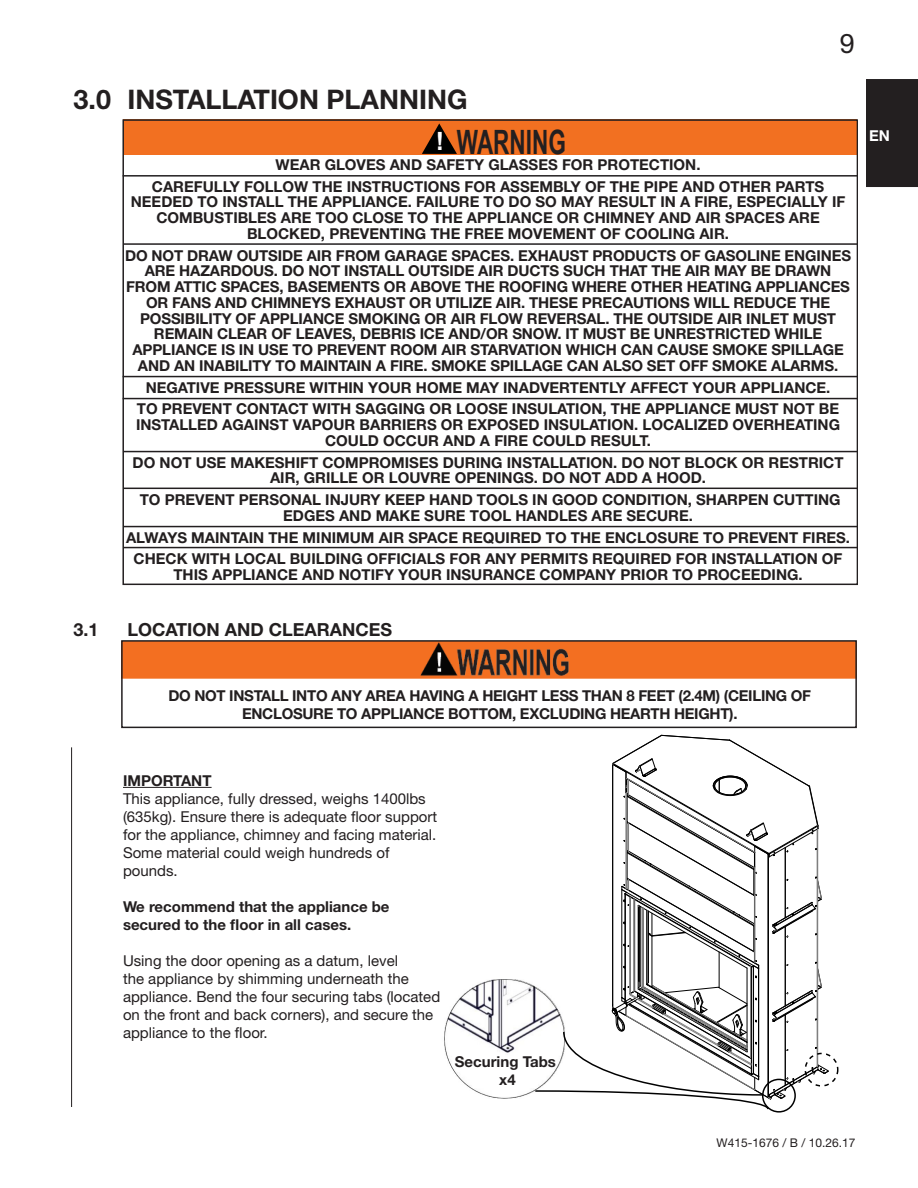
<style>
.page{position:relative;width:918px;height:1188px;background:#fff}
.page>*{position:absolute;margin:0;border:0;box-sizing:border-box;transform-origin:0 0}
.t1{font:700 33.6px "Arial Narrow";color:#231f20;scale:.82 1}
.t2{font:700 27px "Helvetica Neue";color:#231f20}
.t3{font:27px "Helvetica Neue";color:#231f20}
.t4{font:700 18px "Helvetica Neue";color:#231f20}
.Warning_Text{font:700 15px/15.8px "Helvetica Neue";color:#231f20;text-align:center}
.Main_text{font:15px/18px "Helvetica Neue";color:#231f20}
.Warning_Text-2{font:700 15px/18px "Helvetica Neue";letter-spacing:-.02em;color:#231f20;text-align:center}
.Main_text-2{font:700 15px/18px "Helvetica Neue";color:#231f20}
.t5{font:700 15px "Helvetica Neue";color:#fff}
.t6{font:12px "Helvetica Neue";color:#231f20}
.s1{font-family:"Arial";font-size:25.2px;color:#fff}
</style>
<div class="page">
<div style="left:866px;top:79px;width:52px;height:108px;background:#231f20"></div>
<div style="left:805px;top:1053px;width:33px;height:34px;border:2px dashed #000;border-radius:50%"></div>
<div style="left:762px;top:1079px;width:34px;height:34px;border:2px solid #000;border-radius:50%"></div>
<img style="left:444px;top:979px;width:90px;height:120px">
<svg style="left:534px;top:734px;width:295px;height:377px"></svg>
<div style="left:123px;top:119px;width:734px;height:36px;background:#f27021"></div>
<svg style="left:422px;top:123px;width:35px;height:31px"></svg>
<hr style="left:123px;top:243px;width:734px;height:2px;background:#231f20">
<hr style="left:123px;top:376px;width:734px;height:1px;background:#231f20">
<hr style="left:123px;top:398px;width:734px;height:1px;background:#231f20">
<hr style="left:123px;top:175px;width:734px;height:2px;background:#231f20">
<div style="left:122px;top:119px;width:735px;height:466px;border:2px solid #231f20"></div>
<hr style="left:123px;top:451px;width:734px;height:1px;background:#231f20">
<hr style="left:123px;top:547px;width:734px;height:1px;background:#231f20">
<hr style="left:123px;top:488px;width:734px;height:1px;background:#231f20">
<hr style="left:123px;top:526px;width:734px;height:1px;background:#231f20">
<img style="left:124px;top:643px;width:730px;height:35px">
<hr style="left:123px;top:787px;width:89px;height:1px;background:#231f20">
<div style="left:121px;top:640px;width:736px;height:88px;border:2px solid #231f20"></div>
<hr style="left:71px;top:747px;width:1px;height:360px;background:#231f20">
<p class="t2" style="left:74px;top:78px;width:396px">3.0 INSTALLATION PLANNING</p>
<p class="t1" style="left:436px;top:116px;width:160px"><span class="s1">!</span> WARNING</p>
<h2 class="t3" style="left:840px;top:24px;width:17px">9</h2>
<p class="Warning_Text" style="left:152px;top:154px;width:674px;line-height:21.8px">WEAR GLOVES AND SAFETY GLASSES FOR PROTECTION.<br>CAREFULLY FOLLOW THE INSTRUCTIONS FOR ASSEMBLY OF THE PIPE AND OTHER PARTS</p>
<p class="Warning_Text" style="left:131px;top:194px;width:716px">NEEDED TO INSTALL THE APPLIANCE. FAILURE TO DO SO MAY RESULT IN A FIRE, ESPECIALLY IF<br>COMBUSTIBLES ARE TOO CLOSE TO THE APPLIANCE OR CHIMNEY AND AIR SPACES ARE<br>BLOCKED, PREVENTING THE FREE MOVEMENT OF COOLING AIR.</p>
<p class="Warning_Text" style="left:125px;top:248px;width:728px">DO NOT DRAW OUTSIDE AIR FROM GARAGE SPACES. EXHAUST PRODUCTS OF GASOLINE ENGINES ARE HAZARDOUS. DO NOT INSTALL OUTSIDE AIR DUCTS SUCH THAT THE AIR MAY BE DRAWN FROM ATTIC SPACES, BASEMENTS OR ABOVE THE ROOFING WHERE OTHER HEATING APPLIANCES OR FANS AND CHIMNEYS EXHAUST OR UTILIZE AIR. THESE PRECAUTIONS WILL REDUCE THE POSSIBILITY OF APPLIANCE SMOKING OR AIR FLOW REVERSAL. THE OUTSIDE AIR INLET MUST REMAIN CLEAR OF LEAVES, DEBRIS ICE AND/OR SNOW. IT MUST BE UNRESTRICTED WHILE APPLIANCE IS IN USE TO PREVENT ROOM AIR STARVATION WHICH CAN CAUSE SMOKE SPILLAGE AND AN INABILITY TO MAINTAIN A FIRE. SMOKE SPILLAGE CAN ALSO SET OFF SMOKE ALARMS.</p>
<p class="Warning_Text" style="left:137px;top:377px;width:704px;line-height:21.8px">NEGATIVE PRESSURE WITHIN YOUR HOME MAY INADVERTENTLY AFFECT YOUR APPLIANCE.<br>TO PREVENT CONTACT WITH SAGGING OR LOOSE INSULATION, THE APPLIANCE MUST NOT BE</p>
<p class="Warning_Text" style="left:136px;top:417px;width:706px">INSTALLED AGAINST VAPOUR BARRIERS OR EXPOSED INSULATION. LOCALIZED OVERHEATING<br>COULD OCCUR AND A FIRE COULD RESULT.</p>
<p class="Warning_Text" style="left:133px;top:455px;width:712px">DO NOT USE MAKESHIFT COMPROMISES DURING INSTALLATION. DO NOT BLOCK OR RESTRICT<br>AIR, GRILLE OR LOUVRE OPENINGS. DO NOT ADD A HOOD.</p>
<p class="Warning_Text" style="left:140px;top:492px;width:702px">TO PREVENT PERSONAL INJURY KEEP HAND TOOLS IN GOOD CONDITION, SHARPEN CUTTING<br>EDGES AND MAKE SURE TOOL HANDLES ARE SECURE.</p>
<p class="Warning_Text" style="left:126px;top:527px;width:726px;line-height:21.8px">ALWAYS MAINTAIN THE MINIMUM AIR SPACE REQUIRED TO THE ENCLOSURE TO PREVENT FIRES.<br>CHECK WITH LOCAL BUILDING OFFICIALS FOR ANY PERMITS REQUIRED FOR INSTALLATION OF</p>
<p class="Warning_Text" style="left:173px;top:567px;width:631px">THIS APPLIANCE AND NOTIFY YOUR INSURANCE COMPANY PRIOR TO PROCEEDING.</p>
<p class="t5" style="left:869px;top:124px;width:22px">EN</p>
<p class="t4" style="left:74px;top:616px;width:27px">3.1</p>
<p class="t4" style="left:128px;top:616px;width:266px">LOCATION AND CLEARANCES</p>
<p class="Warning_Text-2" style="left:168px;top:687px;width:644px">DO NOT INSTALL INTO ANY AREA HAVING A HEIGHT LESS THAN 8 FEET (2.4M) (CEILING OF<br>ENCLOSURE TO APPLIANCE BOTTOM, EXCLUDING HEARTH HEIGHT).</p>
<p class="Main_text-2" style="left:123px;top:772px;width:90px">IMPORTANT</p>
<p class="Main_text" style="left:123px;top:791px;width:316px">This appliance, fully dressed, weighs 1400lbs (635kg). Ensure there is adequate floor support for the appliance, chimney and facing material.<br>Some material could weigh hundreds of pounds.</p>
<p class="Main_text-2" style="left:123px;top:898px;width:268px">We recommend that the appliance be secured to the floor in all cases.</p>
<p class="Main_text" style="left:123px;top:953px;width:319px">Using the door opening as a datum, level<br>the appliance by shimming underneath the appliance. Bend the four securing tabs (located on the front and back corners), and secure the appliance to the floor.</p>
<p class="Main_text-2" style="left:455px;top:1053px;width:103px">Securing Tabs</p>
<p class="Main_text-2" style="left:499px;top:1071px;width:18px">x4</p>
<p class="t6" style="left:717px;top:1134px;width:140px">W415-1676 / B / 10.26.17</p>
</div>
